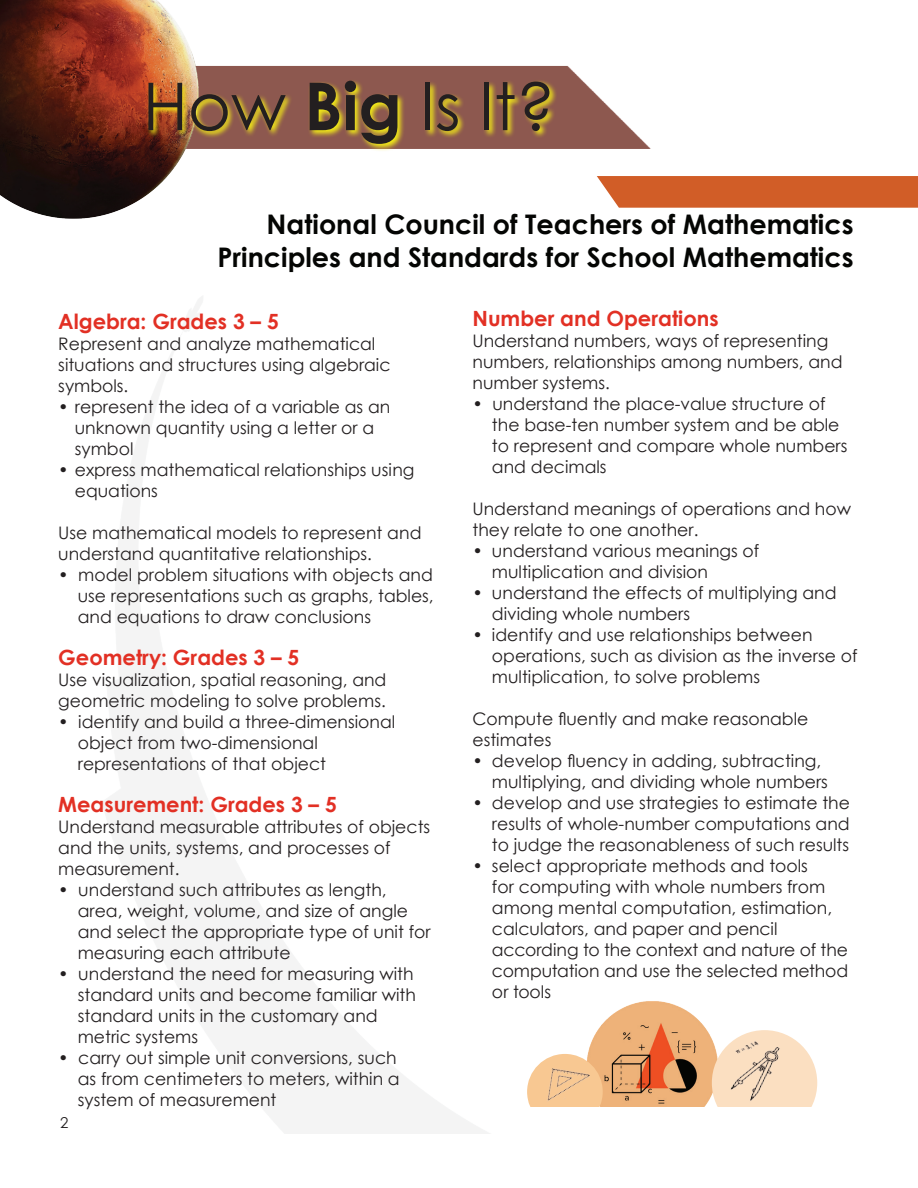
<style>
.page{position:relative;width:918px;height:1188px;background:#fff}
.page>*{position:absolute;margin:0;border:0;box-sizing:border-box;transform-origin:0 0}
.t1{font:66px "Century Gothic";color:#231f20}
.t2{font:700 27px/32.4px "Century Gothic";color:#040503;text-align:right}
.t3{font:700 21px "Century Gothic";color:#e23024}
.t4{font:17.25px/21px "Century Gothic";color:#231f20}
.t5{font:15px "Century Gothic";color:#231f20}
.s1{font-weight:700}
</style>
<div class="page">
<img style="left:212px;top:65px;width:439px;height:84px">
<img style="left:0;top:0;width:212px;height:219px">
<svg style="left:147px;top:80px;width:410px;height:72px;background:#a67a48"></svg>
<img style="left:587px;top:1001px;width:134px;height:106px">
<div style="left:527px;top:1054px;width:76px;height:76px;background:#f8c892;border-radius:50%"></div>
<div style="left:712px;top:1030px;width:105px;height:106px;background:#fbdfc1;border-radius:50%"></div>
<div style="left:498px;top:1107px;width:328px;height:43px;background:#fff"></div>
<img style="left:724px;top:1031px;width:60px;height:70px">
<img style="left:534px;top:1060px;width:57px;height:41px">
<div style="left:597px;top:176px;width:321px;height:32px;background:#d15d27"></div>
<h1 class="t1" style="left:143px;top:66px;width:414px">How <span class="s1">Big</span> Is It?</h1>
<h2 class="t2" style="left:217px;top:208px;width:638px">National Council of Teachers of Mathematics<br>Principles and Standards for School Mathematics</h2>
<p class="t3" style="left:58px;top:308px;width:222px">Algebra: Grades 3 – 5</p>
<p class="t4" style="left:58px;top:333px;width:334px">Represent and analyze mathematical situations and structures using algebraic symbols.</p>
<p class="t4" style="left:75px;top:396px;width:317px;text-indent:-17px">• represent the idea of a variable as an unknown quantity using a letter or a symbol</p>
<p class="t4" style="left:75px;top:459px;width:341px;text-indent:-17px">• express mathematical relationships using equations</p>
<p class="t4" style="left:58px;top:522px;width:365px">Use mathematical models to represent and understand quantitative relationships.</p>
<p class="t4" style="left:78px;top:564px;width:357px;text-align:justify;text-indent:-19px">• model problem situations with objects and use representations such as graphs, tables, and equations to draw conclusions</p>
<p class="t3" style="left:58px;top:644px;width:243px">Geometry: Grades 3 – 5</p>
<p class="t4" style="left:58px;top:669px;width:330px">Use visualization, spatial reasoning, and geometric modeling to solve problems.</p>
<p class="t4" style="left:78px;top:711px;width:319px;text-indent:-19px">• identify and build a three-dimensional object from two-dimensional representations of that object</p>
<p class="t3" style="left:58px;top:791px;width:280px">Measurement: Grades 3 – 5</p>
<p class="t4" style="left:58px;top:816px;width:373px">Understand measurable attributes of objects and the units, systems, and processes of measurement.</p>
<p class="t4" style="left:78px;top:879px;width:354px;text-indent:-19px">• understand such attributes as length, area, weight, volume, and size of angle and select the appropriate type of unit for measuring each attribute</p>
<p class="t4" style="left:78px;top:963px;width:340px;text-indent:-19px">• understand the need for measuring with standard units and become familiar with standard units in the customary and metric systems</p>
<p class="t4" style="left:78px;top:1047px;width:323px;text-indent:-19px">• carry out simple unit conversions, such as from centimeters to meters, within a system of measurement</p>
<p class="t5" style="left:60px;top:1114px;width:10px">2</p>
<p class="t3" style="left:472px;top:305px;width:248px">Number and Operations</p>
<p class="t4" style="left:472px;top:330px;width:372px">Understand numbers, ways of representing numbers, relationships among numbers, and number systems.</p>
<p class="t4" style="left:492px;top:393px;width:357px;text-indent:-19px">• understand the place-value structure of the base-ten number system and be able to represent and compare whole numbers and decimals</p>
<p class="t4" style="left:472px;top:498px;width:380px">Understand meanings of operations and how they relate to one another.</p>
<p class="t4" style="left:492px;top:540px;width:269px;text-indent:-19px">• understand various meanings of multiplication and division</p>
<p class="t4" style="left:492px;top:582px;width:346px;text-indent:-19px">• understand the effects of multiplying and dividing whole numbers</p>
<p class="t4" style="left:492px;top:624px;width:367px;text-indent:-19px">• identify and use relationships between operations, such as division as the inverse of multiplication, to solve problems</p>
<p class="t4" style="left:472px;top:708px;width:337px">Compute fluently and make reasonable estimates</p>
<p class="t4" style="left:492px;top:750px;width:338px;text-indent:-19px">• develop fluency in adding, subtracting, multiplying, and dividing whole numbers</p>
<p class="t4" style="left:492px;top:792px;width:359px;text-align:justify;text-indent:-19px">• develop and use strategies to estimate the results of whole-number computations and to judge the reasonableness of such results</p>
<p class="t4" style="left:492px;top:855px;width:358px;text-indent:-19px">• select appropriate methods and tools<br>for computing with whole numbers from among mental computation, estimation, calculators, and paper and pencil according to the context and nature of the computation and use the selected method or tools</p>
</div>
